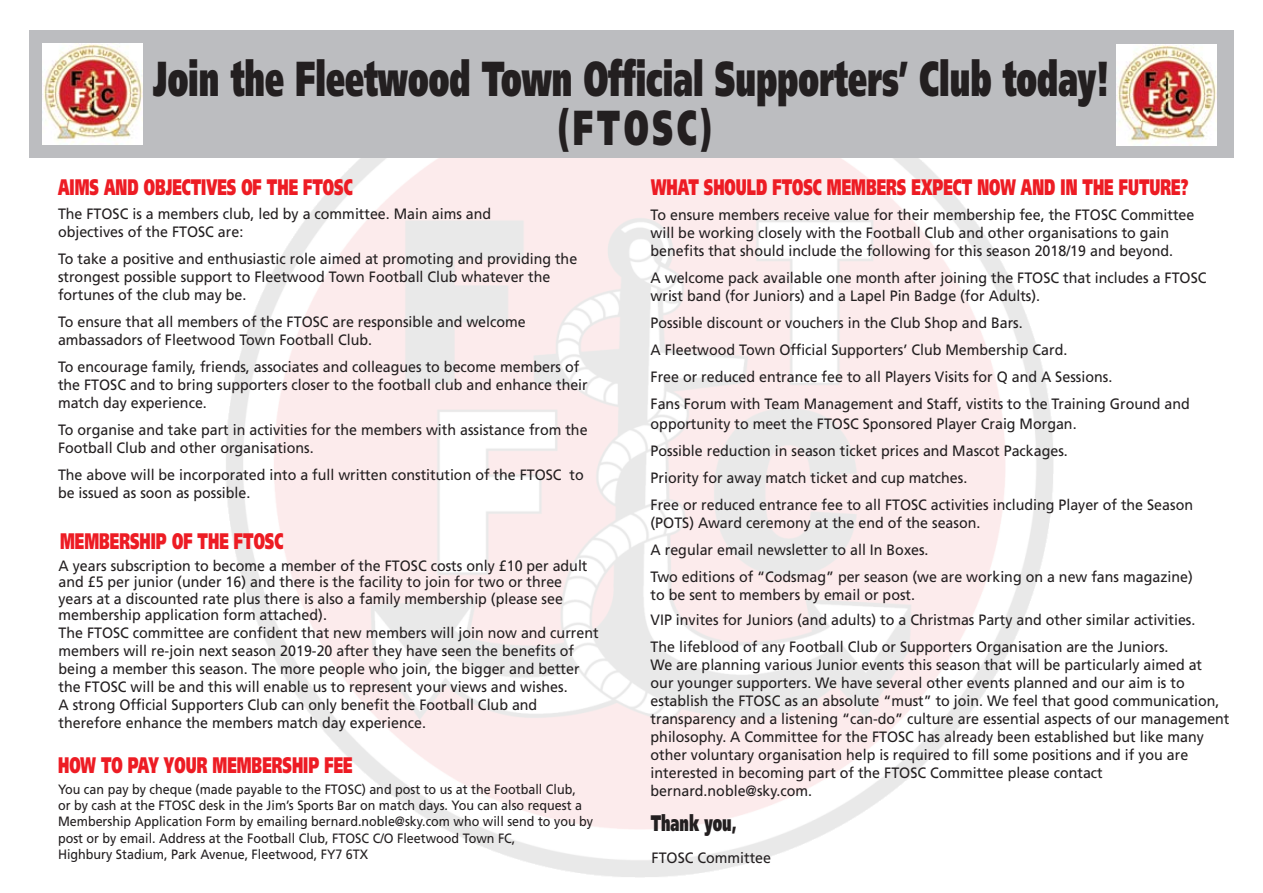
<style>
.page{position:relative;width:1263px;height:893px;background:#fff}
.page>*{position:absolute;margin:0;border:0;box-sizing:border-box;transform-origin:0 0}
.t1{font:900 49.05px/49.5px "Frutiger LT Std";color:#231f20;text-align:center;scale:.61 1}
.t2{font:900 22.5px "Frutiger LT Std";color:#ed1c24;scale:.61 1}
.t3{font:900 22.5px "Frutiger LT Std";color:#231f20;scale:.61 1}
.t4{font:15px/18px "Frutiger LT Std";color:#231f20;scale:.95 1}
.t5{font:13.5px/16.2px "Frutiger LT Std";color:#231f20;scale:.93 1}
</style>
<div class="page">
<div style="left:29px;top:30px;width:1204px;height:128px;background:#bcbdc0"></div>
<img style="left:42px;top:44px;width:100px;height:101px">
<img style="left:1116px;top:44px;width:100px;height:101px">
<h1 class="t1" style="left:153px;top:54px;width:1569px">Join the Fleetwood Town Official Supporters’ Club today! (FTOSC)</h1>
<h2 class="t2" style="left:58px;top:174px;width:484px">AIMS AND OBJECTIVES OF THE FTOSC</h2>
<p class="t4" style="left:58px;top:204px;width:457px">The FTOSC is a members club, led by a committee. Main aims and objectives of the FTOSC are:</p>
<p class="t4" style="left:58px;top:249px;width:548px">To take a positive and enthusiastic role aimed at promoting and providing the strongest possible support to Fleetwood Town Football Club whatever the fortunes of the club may be.</p>
<p class="t4" style="left:58px;top:312px;width:494px">To ensure that all members of the FTOSC are responsible and welcome ambassadors of Fleetwood Town Football Club.</p>
<p class="t4" style="left:58px;top:357px;width:559px">To encourage family, friends, associates and colleagues to become members of the FTOSC and to bring supporters closer to the football club and enhance their match day experience.</p>
<p class="t4" style="left:58px;top:420px;width:559px">To organise and take part in activities for the members with assistance from the<br>Football Club and other organisations.</p>
<p class="t4" style="left:58px;top:465px;width:555px">The above will be incorporated into a full written constitution of the FTOSC to be issued as soon as possible.</p>
<h2 class="t2" style="left:60px;top:527px;width:367px">MEMBERSHIP OF THE FTOSC</h2>
<p class="t4" style="left:58px;top:557px;width:558px;line-height:16.5px">A years subscription to become a member of the FTOSC costs only £10 per adult and £5 per junior (under 16) and there is the facility to join for two or three years at a discounted rate plus there is also a family membership (please see membership application form attached).</p>
<p class="t4" style="left:58px;top:624px;width:570px">The FTOSC committee are confident that new members will join now and current members will re-join next season 2019-20 after they have seen the benefits of being a member this season. The more people who join, the bigger and better the FTOSC will be and this will enable us to represent your views and wishes.<br>A strong Official Supporters Club can only benefit the Football Club and therefore enhance the members match day experience.</p>
<h2 class="t2" style="left:58px;top:751px;width:484px">HOW TO PAY YOUR MEMBERSHIP FEE</h2>
<p class="t5" style="left:58px;top:781px;width:577px">You can pay by cheque (made payable to the FTOSC) and post to us at the Football Club,<br>or by cash at the FTOSC desk in the Jim’s Sports Bar on match days. You can also request a Membership Application Form by emailing bernard.noble@sky.com who will send to you by post or by email. Address at the Football Club, FTOSC C/O Fleetwood Town FC,<br>Highbury Stadium, Park Avenue, Fleetwood, FY7 6TX</p>
<h2 class="t2" style="left:651px;top:174px;width:883px">WHAT SHOULD FTOSC MEMBERS EXPECT NOW AND IN THE FUTURE?</h2>
<p class="t4" style="left:651px;top:206px;width:574px">To ensure members receive value for their membership fee, the FTOSC Committee will be working closely with the Football Club and other organisations to gain benefits that should include the following for this season 2018/19 and beyond.</p>
<p class="t4" style="left:651px;top:269px;width:587px">A welcome pack available one month after joining the FTOSC that includes a FTOSC wrist band (for Juniors) and a Lapel Pin Badge (for Adults).</p>
<p class="t4" style="left:651px;top:309px;width:569px;line-height:27px">Possible discount or vouchers in the Club Shop and Bars.<br>A Fleetwood Town Official Supporters’ Club Membership Card.<br>Free or reduced entrance fee to all Players Visits for Q and A Sessions.<br>Fans Forum with Team Management and Staff, vistits to the Training Ground and</p>
<p class="t4" style="left:651px;top:410px;width:573px;line-height:27px">opportunity to meet the FTOSC Sponsored Player Craig Morgan.<br>Possible reduction in season ticket prices and Mascot Packages.<br>Priority for away match ticket and cup matches.<br>Free or reduced entrance fee to all FTOSC activities including Player of the Season</p>
<p class="t4" style="left:651px;top:509px;width:572px;line-height:27px">(POTS) Award ceremony at the end of the season.<br>A regular email newsletter to all In Boxes.<br>Two editions of “Codsmag” per season (we are working on a new fans magazine)</p>
<p class="t4" style="left:651px;top:582px;width:575px;line-height:25.5px">to be sent to members by email or post.<br>VIP invites for Juniors (and adults) to a Christmas Party and other similar activities.</p>
<p class="t4" style="left:651px;top:638px;width:611px">The lifeblood of any Football Club or Supporters Organisation are the Juniors.<br>We are planning various Junior events this season that will be particularly aimed at<br>our younger supporters. We have several other events planned and our aim is to establish the FTOSC as an absolute “must” to join. We feel that good communication, transparency and a listening “can-do” culture are essential aspects of our management philosophy. A Committee for the FTOSC has already been established but like many other voluntary organisation help is required to fill some positions and if you are interested in becoming part of the FTOSC Committee please contact bernard.noble@sky.com.</p>
<h2 class="t3" style="left:651px;top:810px;width:143px">Thank you,</h2>
<p class="t4" style="left:651px;top:848px;width:127px">FTOSC Committee</p>
</div>
